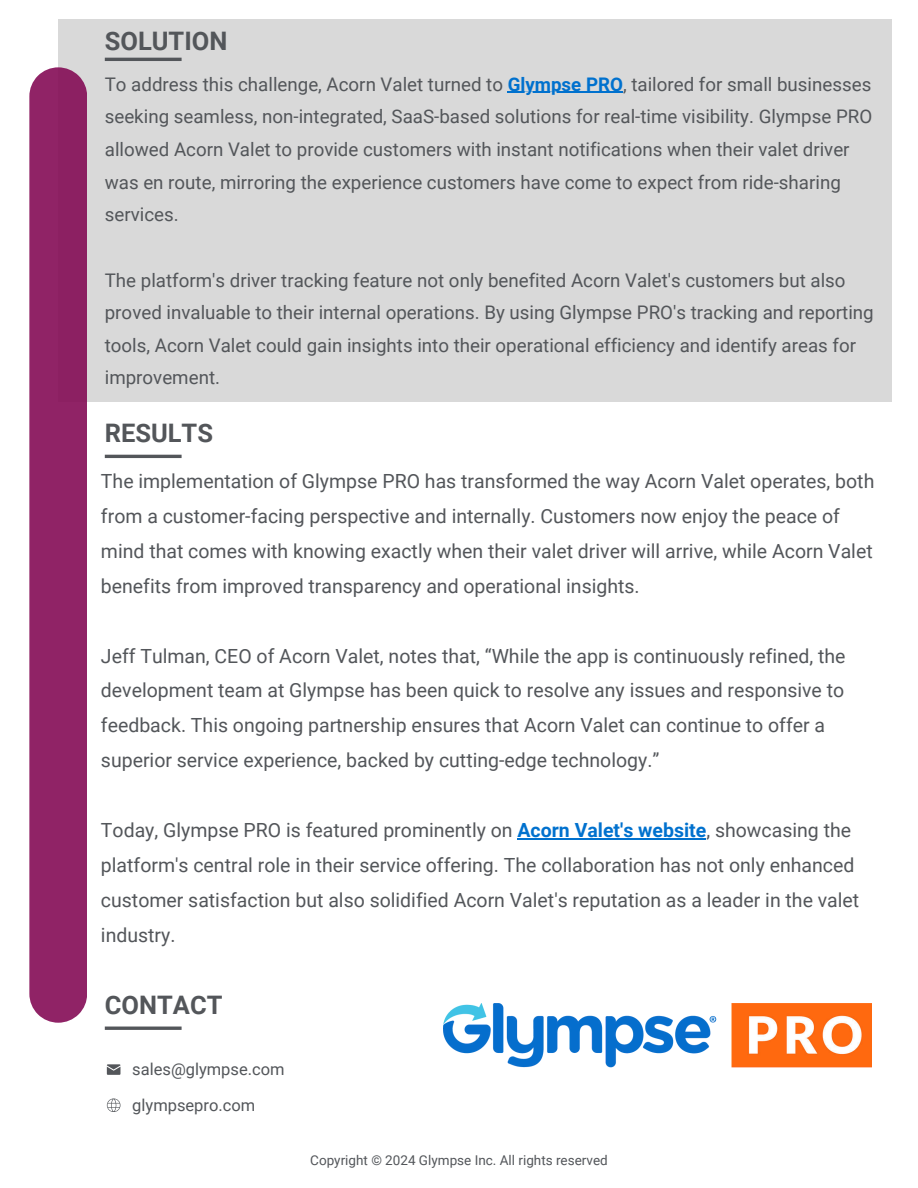
<style>
.page{position:relative;width:918px;height:1188px;background:#fff}
.page>*{position:absolute;margin:0;border:0;box-sizing:border-box;transform-origin:0 0}
.t1{font:700 25.5px "Roboto";color:#53565a}
.t2{font:19.5px/34.8px "Roboto";color:#53565a}
.t3{font:18.75px/32.5px "Roboto";color:#53565a}
.t4{font:16.5px/36px "Roboto";color:#53565a}
.t5{font:13.5px "Roboto";color:#53565a}
.s1{font-weight:700;color:#0071ce}
</style>
<div class="page">
<div style="left:58px;top:19px;width:833px;height:383px;background:#d9d9d9"></div>
<div style="left:29px;top:67px;width:58px;height:956px;background:#902366"></div>
<hr style="left:105px;top:58px;width:77px;height:3px;background:#53565a">
<hr style="left:105px;top:455px;width:77px;height:3px;background:#53565a">
<hr style="left:518px;top:838px;width:188px;height:1px;background:#0071ce">
<hr style="left:508px;top:92px;width:115px;height:1px;background:#0071ce">
<hr style="left:105px;top:1027px;width:77px;height:3px;background:#53565a">
<svg style="left:107px;top:1064px;width:13px;height:10px"></svg>
<svg style="left:107px;top:1098px;width:13px;height:14px"></svg>
<img style="left:443px;top:1003px;width:429px;height:65px">
<h1 class="t1" style="left:105px;top:23px;width:124px">SOLUTION</h1>
<p class="t3" style="left:105px;top:67px;width:769px">To address this challenge, Acorn Valet turned to <span class="s1">Glympse PRO</span>, tailored for small businesses seeking seamless, non-integrated, SaaS-based solutions for real-time visibility. Glympse PRO allowed Acorn Valet to provide customers with instant notifications when their valet driver was en route, mirroring the experience customers have come to expect from ride-sharing services.</p>
<p class="t3" style="left:105px;top:263px;width:770px">The platform's driver tracking feature not only benefited Acorn Valet's customers but also proved invaluable to their internal operations. By using Glympse PRO's tracking and reporting tools, Acorn Valet could gain insights into their operational efficiency and identify areas for improvement.</p>
<h1 class="t1" style="left:105px;top:415px;width:110px">RESULTS</h1>
<p class="t2" style="left:101px;top:463px;width:775px">The implementation of Glympse PRO has transformed the way Acorn Valet operates, both from a customer-facing perspective and internally. Customers now enjoy the peace of mind that comes with knowing exactly when their valet driver will arrive, while Acorn Valet benefits from improved transparency and operational insights.</p>
<p class="t2" style="left:101px;top:638px;width:746px">Jeff Tulman, CEO of Acorn Valet, notes that, “While the app is continuously refined, the development team at Glympse has been quick to resolve any issues and responsive to feedback. This ongoing partnership ensures that Acorn Valet can continue to offer a superior service experience, backed by cutting-edge technology.”</p>
<p class="t2" style="left:101px;top:812px;width:760px">Today, Glympse PRO is featured prominently on <span class="s1">Acorn Valet's website</span>, showcasing the platform's central role in their service offering. The collaboration has not only enhanced customer satisfaction but also solidified Acorn Valet's reputation as a leader in the valet industry.</p>
<h1 class="t1" style="left:105px;top:987px;width:119px">CONTACT</h1>
<p class="t4" style="left:132px;top:1050px;width:154px">sales@glympse.com glympsepro.com</p>
<p class="t5" style="left:310px;top:1151px;width:299px">Copyright © 2024 Glympse Inc. All rights reserved</p>
</div>
